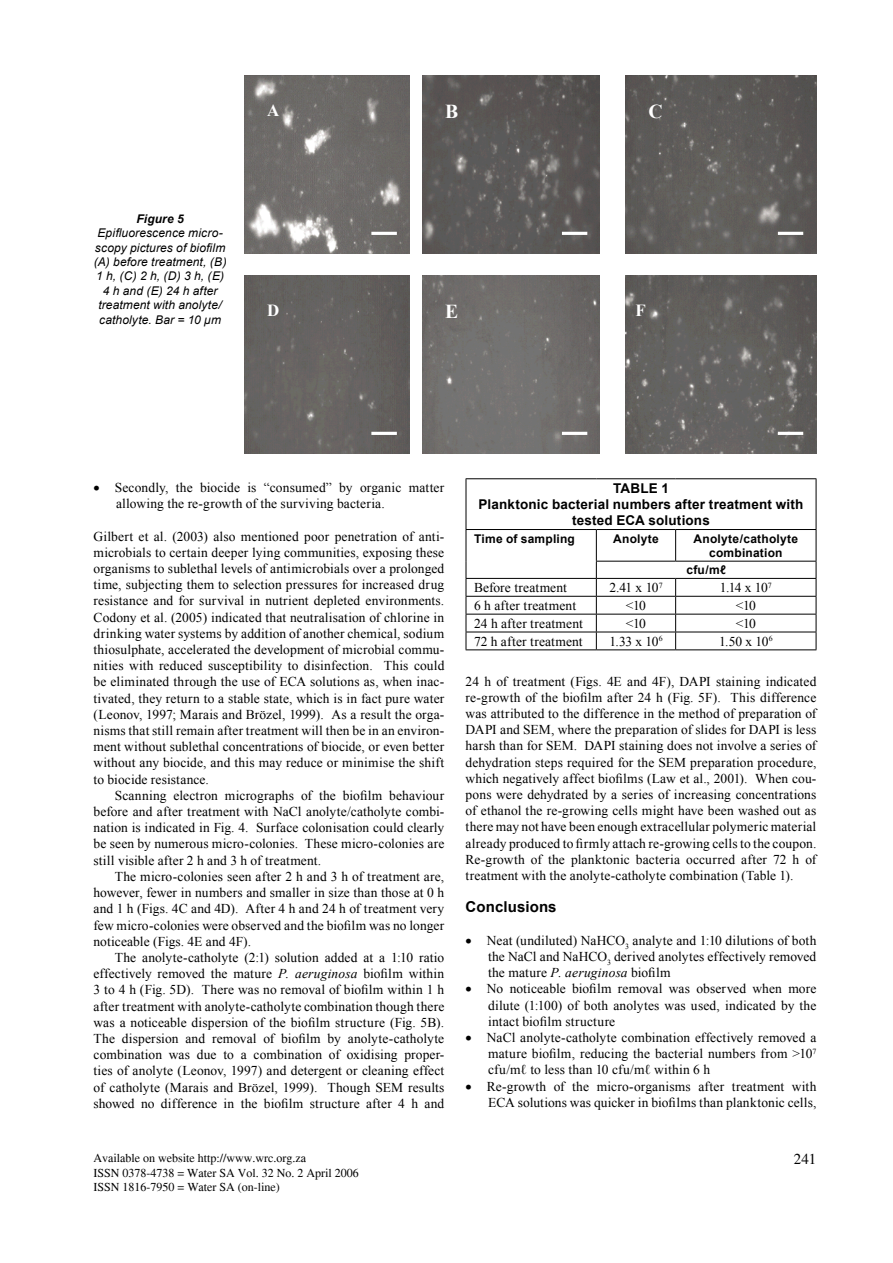
<style>
.page{position:relative;width:893px;height:1263px;background:#fff}
.page>*{position:absolute;margin:0;border:0;box-sizing:border-box;transform-origin:0 0}
.t1{font:700 19.8px "Times New Roman";color:#fff}
.t2{font:700 16.95px "Times New Roman";color:#fff}
.Subhead_1{font:700 15px "Arial";letter-spacing:.005em;color:#000}
.t3{font:15px "Times";color:#000}
.Body_Text{font:13.5px/16.2px "Times New Roman";letter-spacing:.01em;color:#000;text-align:justify}
.Bullet{font:13.5px/16.2px "Times New Roman";letter-spacing:.01em;color:#000;text-align:justify}
.Table_heading_1{font:700 13.5px/16.2px "Arial";letter-spacing:.015em;color:#000;text-align:center}
.t4{font:italic 12px/14.4px "Arial";letter-spacing:.01em;color:#000;text-align:center}
.t5{font:12px/14.4px "Times";color:#000}
.Table_heading_2{font:700 12px/14.4px "Arial";letter-spacing:.015em;color:#000;text-align:center}
.t6{font:italic 700 12px "Arial";letter-spacing:.015em;color:#000}
.s1{font-style:italic}
</style>
<div class="page">
<img style="left:244px;top:76px;width:165px;height:178px">
<img style="left:422px;top:76px;width:178px;height:178px">
<img style="left:625px;top:76px;width:191px;height:178px">
<img style="left:244px;top:276px;width:165px;height:178px">
<img style="left:422px;top:276px;width:178px;height:178px">
<img style="left:625px;top:276px;width:191px;height:178px">
<hr style="left:371px;top:432px;width:26px;height:3px;background:#fff">
<hr style="left:371px;top:232px;width:26px;height:3px;background:#fff">
<hr style="left:562px;top:232px;width:25px;height:3px;background:#fff">
<hr style="left:562px;top:432px;width:25px;height:3px;background:#fff">
<hr style="left:778px;top:232px;width:25px;height:3px;background:#fff">
<hr style="left:778px;top:432px;width:25px;height:3px;background:#fff">
<hr style="left:466px;top:478px;width:130px;height:1px;background:#000">
<hr style="left:466px;top:479px;width:1px;height:50px;background:#000">
<hr style="left:596px;top:478px;width:80px;height:1px;background:#000">
<hr style="left:676px;top:478px;width:140px;height:1px;background:#000">
<hr style="left:816px;top:479px;width:1px;height:50px;background:#000">
<hr style="left:466px;top:529px;width:130px;height:1px;background:#000">
<hr style="left:466px;top:530px;width:1px;height:31px;background:#000">
<hr style="left:596px;top:529px;width:80px;height:1px;background:#000">
<hr style="left:596px;top:530px;width:1px;height:31px;background:#000">
<hr style="left:676px;top:529px;width:140px;height:1px;background:#000">
<hr style="left:675px;top:530px;width:1px;height:31px;background:#000">
<hr style="left:816px;top:530px;width:1px;height:31px;background:#000">
<hr style="left:596px;top:561px;width:80px;height:1px;background:#000">
<hr style="left:676px;top:561px;width:140px;height:1px;background:#000">
<hr style="left:466px;top:578px;width:130px;height:1px;background:#000">
<hr style="left:596px;top:578px;width:80px;height:1px;background:#000">
<hr style="left:676px;top:578px;width:140px;height:1px;background:#000">
<hr style="left:466px;top:596px;width:130px;height:1px;background:#000">
<hr style="left:596px;top:596px;width:80px;height:1px;background:#000">
<hr style="left:676px;top:596px;width:140px;height:1px;background:#000">
<hr style="left:466px;top:614px;width:130px;height:1px;background:#000">
<hr style="left:596px;top:614px;width:80px;height:1px;background:#000">
<hr style="left:676px;top:614px;width:140px;height:1px;background:#000">
<hr style="left:466px;top:632px;width:130px;height:1px;background:#000">
<svg style="left:466px;top:561px;width:1px;height:88px"></svg>
<hr style="left:596px;top:632px;width:80px;height:1px;background:#000">
<svg style="left:596px;top:561px;width:1px;height:88px"></svg>
<hr style="left:676px;top:632px;width:140px;height:1px;background:#000">
<svg style="left:675px;top:579px;width:1px;height:70px"></svg>
<svg style="left:816px;top:561px;width:1px;height:88px"></svg>
<hr style="left:466px;top:649px;width:130px;height:1px;background:#000">
<hr style="left:596px;top:649px;width:80px;height:1px;background:#000">
<hr style="left:676px;top:649px;width:140px;height:1px;background:#000">
<p class="t6" style="left:136px;top:211px;width:49px">Figure 5</p>
<p class="t4" style="left:94px;top:226px;width:134px">Epifluorescence micro&shy;scopy pictures of biofilm (A) before treatment, (B)<br>1 h, (C) 2 h, (D) 3 h, (E)<br>4 h and (E) 24 h after treatment with anolyte/ catholyte. Bar = 10 μm</p>
<p class="t2" style="left:267px;top:98px;width:14px">A</p>
<p class="t1" style="left:445px;top:98px;width:15px">B</p>
<p class="t1" style="left:648px;top:98px;width:16px">C</p>
<p class="t2" style="left:267px;top:298px;width:14px">D</p>
<p class="t1" style="left:445px;top:298px;width:15px">E</p>
<p class="t2" style="left:636px;top:298px;width:12px">F</p>
<p class="Bullet" style="left:116px;top:479px;width:330px;text-indent:-22px">• Secondly, the biocide is “consumed” by organic matter allowing the re-growth of the surviving bacteria.</p>
<p class="Body_Text" style="left:94px;top:528px;width:352px">Gilbert et al. (2003) also mentioned poor penetration of anti&shy;microbials to certain deeper lying communities, exposing these organisms to sublethal levels of antimicrobials over a prolonged time, subjecting them to selection pressures for increased drug resistance and for survival in nutrient depleted environments.<br>Codony et al. (2005) indicated that neutralisation of chlorine in drinking water systems by addition of another chemical, sodium thiosulphate, accelerated the development of microbial commu&shy;nities with reduced susceptibility to disinfection. This could be eliminated through the use of ECA solutions as, when inac&shy;tivated, they return to a stable state, which is in fact pure water (Leonov, 1997; Marais and Brözel, 1999). As a result the orga&shy;nisms that still remain after treatment will then be in an environ&shy;ment without sublethal concentrations of biocide, or even better without any biocide, and this may reduce or minimise the shift to biocide resistance.</p>
<p class="Body_Text" style="left:94px;top:787px;width:352px;text-indent:21px">Scanning electron micrographs of the biofilm behaviour before and after treatment with NaCl anolyte/catholyte combi&shy;nation is indicated in Fig. 4. Surface colonisation could clearly be seen by numerous micro-colonies. These micro-colonies are still visible after 2 h and 3 h of treatment.</p>
<p class="Body_Text" style="left:94px;top:868px;width:352px;text-indent:21px">The micro-colonies seen after 2 h and 3 h of treatment are, however, fewer in numbers and smaller in size than those at 0 h and 1 h (Figs. 4C and 4D). After 4 h and 24 h of treatment very few micro-colonies were observed and the biofilm was no longer noticeable (Figs. 4E and 4F).</p>
<p class="Body_Text" style="left:94px;top:949px;width:352px;text-indent:21px">The anolyte-catholyte (2:1) solution added at a 1:10 ratio effectively removed the mature <span class="s1">P. aeruginosa</span> biofilm within 3 to 4 h (Fig. 5D). There was no removal of biofilm within 1 h after treatment with anolyte-catholyte combination though there was a noticeable dispersion of the biofilm structure (Fig. 5B).<br>The dispersion and removal of biofilm by anolyte-catholyte combination was due to a combination of oxidising proper&shy;ties of anolyte (Leonov, 1997) and detergent or cleaning effect of catholyte (Marais and Brözel, 1999). Though SEM results showed no difference in the biofilm structure after 4 h and</p>
<p class="Table_heading_1" style="left:613px;top:480px;width:57px">TABLE 1</p>
<p class="Table_heading_1" style="left:479px;top:497px;width:326px">Planktonic bacterial numbers after treatment with tested ECA solutions</p>
<p class="Table_heading_2" style="left:474px;top:531px;width:102px">Time of sampling</p>
<p class="Table_heading_2" style="left:613px;top:531px;width:47px">Anolyte</p>
<p class="Table_heading_2" style="left:694px;top:531px;width:106px">Anolyte/catholyte combination</p>
<p class="Table_heading_2" style="left:686px;top:563px;width:41px">cfu/mℓ</p>
<p class="Body_Text" style="left:474px;top:579px;width:94px">Before treatment</p>
<p class="Body_Text" style="left:609px;top:579px;width:55px">2.41 x 10<sup>7</sup></p>
<p class="Body_Text" style="left:720px;top:579px;width:53px">1.14 x 10<sup>7</sup></p>
<p class="Body_Text" style="left:474px;top:597px;width:104px">6 h after treatment</p>
<p class="Body_Text" style="left:626px;top:597px;width:22px">&lt;10</p>
<p class="Body_Text" style="left:736px;top:597px;width:22px">&lt;10</p>
<p class="Body_Text" style="left:474px;top:615px;width:110px">24 h after treatment</p>
<p class="Body_Text" style="left:626px;top:615px;width:22px">&lt;10</p>
<p class="Body_Text" style="left:736px;top:615px;width:22px">&lt;10</p>
<p class="Body_Text" style="left:474px;top:633px;width:110px">72 h after treatment</p>
<p class="Body_Text" style="left:609px;top:633px;width:55px">1.33 x 10<sup>6</sup></p>
<p class="Body_Text" style="left:719px;top:633px;width:55px">1.50 x 10<sup>6</sup></p>
<p class="Body_Text" style="left:466px;top:673px;width:352px">24 h of treatment (Figs. 4E and 4F), DAPI staining indicated re-growth of the biofilm after 24 h (Fig. 5F). This difference was attributed to the difference in the method of preparation of DAPI and SEM, where the preparation of slides for DAPI is less harsh than for SEM. DAPI staining does not involve a series of dehydration steps required for the SEM preparation procedure, which negatively affect biofilms (Law et al., 2001). When cou&shy;pons were dehydrated by a series of increasing concentrations of ethanol the re-growing cells might have been washed out as there may not have been enough extracellular polymeric material already produced to firmly attach re-growing cells to the coupon.<br>Re-growth of the planktonic bacteria occurred after 72 h of treatment with the anolyte-catholyte combination (Table 1).</p>
<p class="Subhead_1" style="left:466px;top:897px;width:93px">Conclusions</p>
<p class="Bullet" style="left:488px;top:932px;width:330px;text-indent:-22px">• Neat (undiluted) NaHCO<sub>3</sub> analyte and 1:10 dilutions of both the NaCl and NaHCO<sub>3</sub> derived anolytes effectively removed the mature <span class="s1">P. aeruginosa</span> biofilm</p>
<p class="Bullet" style="left:488px;top:980px;width:330px;text-indent:-22px">• No noticeable biofilm removal was observed when more dilute (1:100) of both anolytes was used, indicated by the intact biofilm structure</p>
<p class="Bullet" style="left:488px;top:1029px;width:330px;text-indent:-22px">• NaCl anolyte-catholyte combination effectively removed a mature biofilm, reducing the bacterial numbers from &gt;10<sup>7 </sup>cfu/mℓ to less than 10 cfu/mℓ within 6 h</p>
<p class="Bullet" style="left:466px;top:1078px;width:352px;text-align:right">• Re-growth of the micro-organisms after treatment with<br>ECA solutions was quicker in biofilms than planktonic cells,</p>
<p class="t5" style="left:94px;top:1151px;width:267px">Available on website http://www.wrc.org.za<br>ISSN 0378-4738 = Water SA Vol. 32 No. 2 April 2006<br>ISSN 1816-7950 = Water SA (on-line)</p>
<p class="t3" style="left:794px;top:1150px;width:24px">241</p>
</div>
